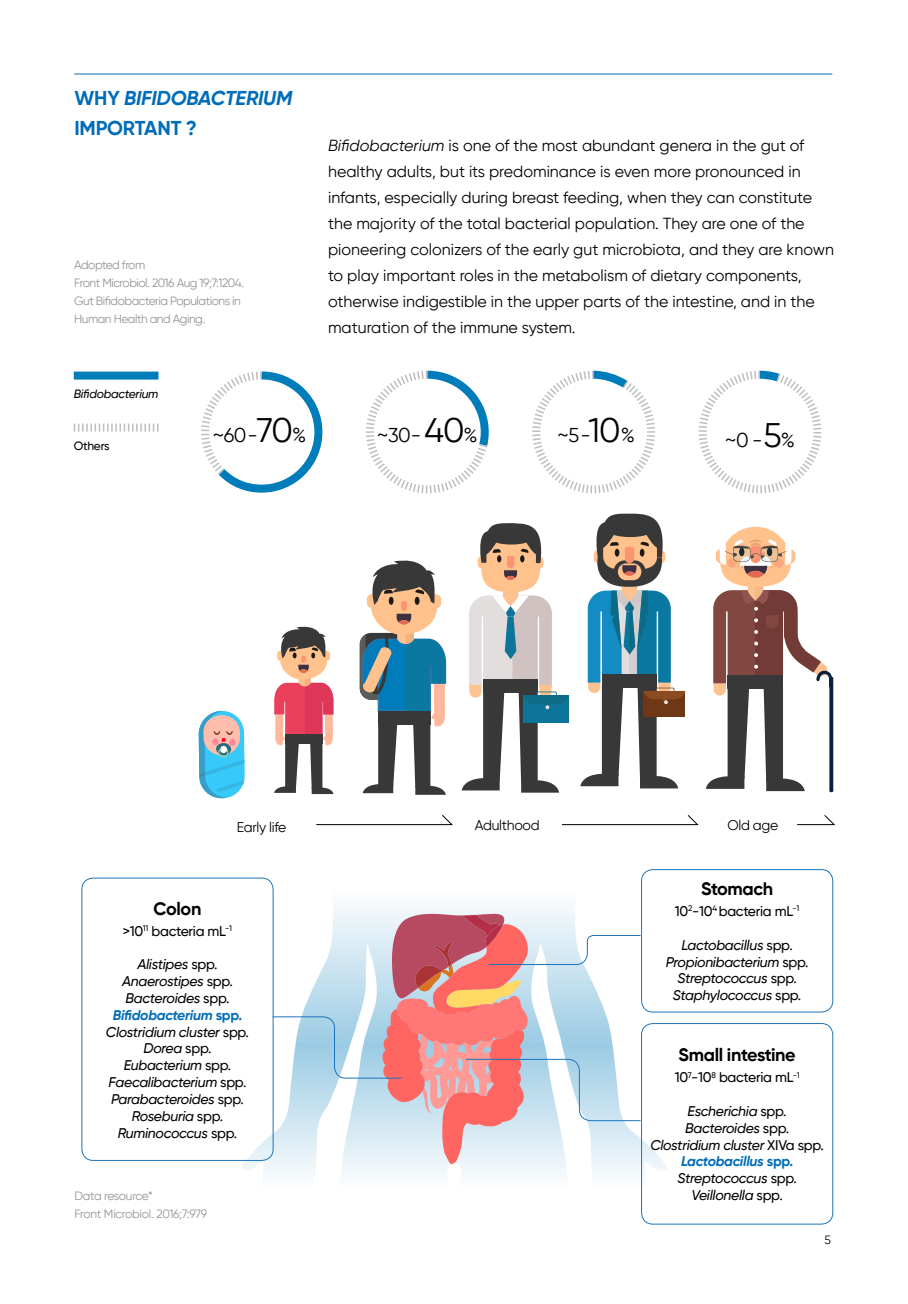
<style>
.page{position:relative;width:908px;height:1304px;background:#fff}
.page>*{position:absolute;margin:0;border:0;box-sizing:border-box;transform-origin:0 0}
.t1{font:italic 700 20px/30px "Gilroy";letter-spacing:-.01em;color:#006db8}
.t2{font:20px "Gilroy";color:#000}
.t3{font:700 18px "Gilroy";letter-spacing:-.02em;color:#000}
.t4{font:16px/26px "Gilroy";color:#000}
.t5{font:italic 500 14px/16.8px "Gilroy";letter-spacing:-.02em;color:#000;text-align:center}
.t6{font:500 14px "Gilroy";letter-spacing:-.02em;color:#000}
.t7{font:14px "Gilroy";letter-spacing:-.02em;color:#000}
.t8{font:12px/18px "Gilroy";letter-spacing:-.04em;color:#939598}
.t9{font:12px/18px "Gilroy";letter-spacing:-.02em;color:#939598}
.t10{font:italic 500 12px "Gilroy";letter-spacing:-.02em;color:#000}
.t11{font:500 12px "Gilroy";letter-spacing:-.02em;color:#000}
.t12{font:12px "Gilroy";color:#000}
.s1{font-style:normal}
.s2{font-style:italic}
.s3{font-size:34px}
.s4{font-weight:700;color:#006db8}
.s5{font-weight:700;font-style:normal;color:#006db8}
</style>
<div class="page">
<svg style="left:201px;top:371px;width:122px;height:122px"></svg>
<svg style="left:366px;top:370px;width:123px;height:124px"></svg>
<svg style="left:532px;top:370px;width:123px;height:124px"></svg>
<svg style="left:698px;top:370px;width:124px;height:124px"></svg>
<div style="left:74px;top:372px;width:84px;height:8px;background:#007cba"></div>
<svg style="left:74px;top:424px;width:84px;height:8px"></svg>
<svg style="left:198px;top:711px;width:46px;height:87px;background:#84c1d9"></svg>
<hr style="left:829px;top:677px;width:3px;height:115px;background:#08213d;border-radius:2px">
<svg style="left:705px;top:527px;width:126px;height:264px"></svg>
<svg style="left:580px;top:513px;width:105px;height:275px"></svg>
<svg style="left:274px;top:626px;width:59px;height:168px"></svg>
<svg style="left:359px;top:560px;width:87px;height:235px"></svg>
<svg style="left:461px;top:523px;width:107px;height:270px"></svg>
<svg style="left:797px;top:815px;width:38px;height:10px"></svg>
<svg style="left:316px;top:815px;width:137px;height:10px"></svg>
<svg style="left:562px;top:815px;width:136px;height:10px"></svg>
<hr style="left:74px;top:74px;width:758px;height:1px;background:#006db8">
<svg style="left:242px;top:890px;width:424px;height:305px"></svg>
<div style="left:81px;top:878px;width:192px;height:283px;border:1px solid #1c75bc;border-radius:11px"></div>
<div style="left:640px;top:869px;width:192px;height:144px;border:1px solid #1c75bc;border-radius:11px"></div>
<div style="left:640px;top:1023px;width:192px;height:202px;border:1px solid #1c75bc;border-radius:11px"></div>
<svg style="left:271px;top:914px;width:370px;height:250px"></svg>
<p class="t1" style="left:74px;top:82px;width:219px"><span class="s1">WHY</span> BIFIDOBACTERIUM<br><span class="s1">IMPORTANT ?</span></p>
<p class="t8" style="left:74px;top:256px;width:171px">Adopted from<br>Front Microbiol. 2016 Aug 19;7:1204.<br>Gut Bifidobacteria Populations in<br>Human Health and Aging.</p>
<p class="t10" style="left:74px;top:386px;width:86px">Bifidobacterium</p>
<p class="t4" style="left:328px;top:132px;width:507px"><span class="s2">Bifidobacterium</span> is one of the most abundant genera in the gut of healthy adults, but its predominance is even more pronounced in infants, especially during breast feeding, when they can constitute the majority of the total bacterial population. They are one of the pioneering colonizers of the early gut microbiota, and they are known to play important roles in the metabolism of dietary components, otherwise indigestible in the upper parts of the intestine, and in the maturation of the immune system.</p>
<p class="t11" style="left:74px;top:438px;width:37px">Others</p>
<p class="t2" style="left:212px;top:423px;width:95px">~60-<span class="s3">70</span>%</p>
<p class="t2" style="left:377px;top:423px;width:102px">~30- <span class="s3">40</span>%</p>
<p class="t2" style="left:557px;top:423px;width:79px">~5-<span class="s3">10</span>%</p>
<p class="t2" style="left:724px;top:428px;width:72px">~0 - <span class="s3">5</span>%</p>
<p class="t7" style="left:237px;top:819px;width:51px">Early life</p>
<p class="t7" style="left:474px;top:817px;width:66px">Adulthood</p>
<p class="t7" style="left:727px;top:817px;width:52px">Old age</p>
<p class="t3" style="left:153px;top:897px;width:49px">Colon</p>
<p class="t6" style="left:123px;top:922px;width:111px">&gt;10<sup>11</sup> bacteria mL<sup>-1</sup></p>
<p class="t5" style="left:106px;top:956px;width:144px">Alistipes <span class="s1">spp.<br></span>Anaerostipes <span class="s1">spp.<br></span>Bacteroides <span class="s1">spp.<br></span><span class="s4">Bifidobacterium</span> <span class="s5">spp.<br></span>Clostridium cluster <span class="s1">spp.<br></span>Dorea <span class="s1">spp.<br></span>Eubacterium <span class="s1">spp.<br></span>Faecalibacterium <span class="s1">spp.<br></span>Parabacteroides <span class="s1">spp.<br></span>Roseburia <span class="s1">spp.<br></span>Ruminococcus <span class="s1">spp.</span></p>
<p class="t9" style="left:74px;top:1186px;width:134px">Data resource*<br>Front Microbiol. 2016;7:979</p>
<p class="t3" style="left:701px;top:878px;width:73px">Stomach</p>
<p class="t6" style="left:674px;top:903px;width:126px">10<sup>2</sup>-10<sup>4</sup> bacteria mL<sup>-1</sup></p>
<p class="t5" style="left:665px;top:936px;width:144px">Lactobacillus <span class="s1">spp.<br></span>Propionibacterium <span class="s1">spp.<br></span>Streptococcus <span class="s1">spp.<br></span>Staphylococcus <span class="s1">spp.</span></p>
<p class="t3" style="left:678px;top:1044px;width:118px">Small intestine</p>
<p class="t6" style="left:674px;top:1069px;width:126px">10<sup>7</sup>-10<sup>8</sup> bacteria mL<sup>-1</sup></p>
<p class="t5" style="left:650px;top:1102px;width:175px">Escherichia <span class="s1">spp.<br></span>Bacteroides <span class="s1">spp.<br></span>Clostridium cluster <span class="s1">XIVa spp.<br></span><span class="s4">Lactobacillus</span> <span class="s5">spp.<br></span>Streptococcus <span class="s1">spp.<br></span>Veillonella <span class="s1">spp.</span></p>
<p class="t12" style="left:824px;top:1232px;width:8px">5</p>
</div>
